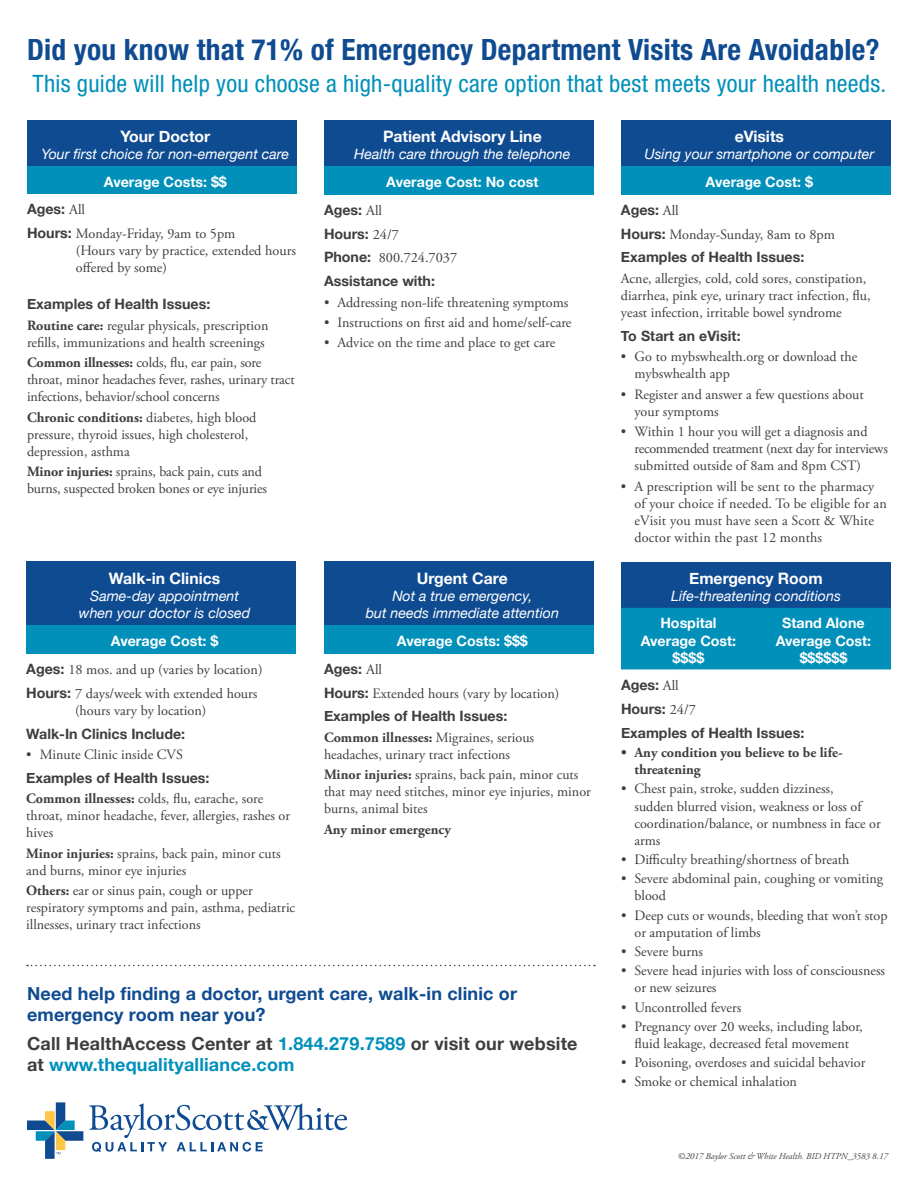
<style>
.page{position:relative;width:918px;height:1188px;background:#fff}
.page>*{position:absolute;margin:0;border:0;box-sizing:border-box;transform-origin:0 0}
.t1{font:700 condensed 29.4px "Helvetica Neue";letter-spacing:.01em;color:#0f4b91}
.t2{font:condensed 24px "Helvetica Neue";letter-spacing:.01em;color:#0090ba}
.heading_sub{font:700 18px/21.6px "Helvetica Neue";letter-spacing:.01em;color:#3e3e3f}
.heading_sub-2{font:700 18px/21.6px "Helvetica Neue";letter-spacing:.01em;color:#0f4b91}
.heading{font:700 15.75px "Helvetica Neue";color:#fff}
.bullet{font:14.25px/17.1px "Adobe Garamond Pro";color:#3e3e3f}
.body{font:14.25px/17.1px "Adobe Garamond Pro";color:#3e3e3f}
.body-2{font:700 14.25px "Helvetica Neue";color:#3e3e3f}
.heading-2{font:italic 14.25px/17.1px "Helvetica Neue";color:#fff;text-align:center}
.subhead{font:700 14.25px/17.1px "Helvetica Neue";color:#fff;text-align:center}
.bullet-2{font:700 14.25px/17.1px "Adobe Garamond Pro";color:#3e3e3f}
.head_sub2{font:italic 14.25px "Helvetica Neue";color:#fff}
.bullet-3{font:700 14.25px "Helvetica Neue";letter-spacing:.01em;color:#3e3e3f}
.t3{font:italic 9px "Adobe Garamond Pro";color:#3e3e3f}
.s1{font-family:"Adobe Garamond Pro";font-weight:400}
.s2{font-family:"Helvetica Neue";font-weight:700}
.s3{font-weight:700}
.s4{color:#0090ba}
</style>
<div class="page">
<div style="left:324px;top:120px;width:270px;height:46px;background:#0f4b91"></div>
<div style="left:324px;top:166px;width:270px;height:28px;background:#0090ba"></div>
<div style="left:621px;top:120px;width:270px;height:46px;background:#0f4b91"></div>
<div style="left:621px;top:166px;width:270px;height:28px;background:#0090ba"></div>
<div style="left:621px;top:562px;width:270px;height:46px;background:#0f4b91"></div>
<div style="left:621px;top:608px;width:270px;height:61px;background:#0090ba"></div>
<div style="left:27px;top:120px;width:270px;height:46px;background:#0f4b91"></div>
<div style="left:27px;top:166px;width:270px;height:27px;background:#0090ba"></div>
<div style="left:26px;top:562px;width:270px;height:63px;background:#0f4b91"></div>
<div style="left:26px;top:625px;width:270px;height:28px;background:#0090ba"></div>
<div style="left:324px;top:562px;width:270px;height:63px;background:#0f4b91"></div>
<div style="left:324px;top:625px;width:270px;height:28px;background:#0090ba"></div>
<svg style="left:27px;top:1102px;width:56px;height:57px"></svg>
<svg style="left:89px;top:1103px;width:258px;height:49px"></svg>
<svg style="left:27px;top:965px;width:568px;height:1px"></svg>
<p class="t1" style="left:27px;top:32px;width:854px">Did you know that 71% of Emergency Department Visits Are Avoidable?</p>
<p class="t2" style="left:33px;top:69px;width:855px">This guide will help you choose a high-quality care option that best meets your health needs.</p>
<p class="heading" style="left:120px;top:124px;width:91px">Your Doctor</p>
<p class="heading-2" style="left:42px;top:146px;width:249px">Your first choice for non-emergent care</p>
<p class="subhead" style="left:104px;top:173px;width:125px">Average Costs: $$</p>
<p class="body-2" style="left:27px;top:198px;width:60px">Ages: <span class="s1">All</span></p>
<p class="body" style="left:76px;top:225px;width:222px;text-indent:-49px"><span class="s2">Hours:</span> Monday-Friday, 9am to 5pm<br>(Hours vary by practice, extended hours offered by some)</p>
<p class="body-2" style="left:27px;top:293px;width:185px">Examples of Health Issues:</p>
<p class="bullet" style="left:27px;top:317px;width:243px"><span class="s3">Routine care:</span> regular physicals, prescription refills, immunizations and health screenings</p>
<p class="bullet" style="left:27px;top:355px;width:269px"><span class="s3">Common illnesses:</span> colds, flu, ear pain, sore throat, minor headaches fever, rashes, urinary tract infections, behavior/school concerns</p>
<p class="bullet" style="left:27px;top:409px;width:231px"><span class="s3">Chronic conditions:</span> diabetes, high blood pressure, thyroid issues, high cholesterol, depression, asthma</p>
<p class="bullet" style="left:27px;top:464px;width:242px"><span class="s3">Minor injuries:</span> sprains, back pain, cuts and burns, suspected broken bones or eye injuries</p>
<p class="heading" style="left:383px;top:124px;width:160px">Patient Advisory Line</p>
<p class="head_sub2" style="left:354px;top:144px;width:218px">Health care through the telephone</p>
<p class="subhead" style="left:386px;top:173px;width:154px">Average Cost: No cost</p>
<p class="body-2" style="left:324px;top:198px;width:60px">Ages: <span class="s1">All</span></p>
<p class="body-2" style="left:324px;top:222px;width:76px">Hours: <span class="s1">24/7</span></p>
<p class="body" style="left:324px;top:250px;width:135px"><span class="s2">Phone:</span> 800.724.7037</p>
<p class="body-2" style="left:324px;top:270px;width:113px">Assistance with:</p>
<p class="bullet" style="left:324px;top:294px;width:246px">• Addressing non-life threatening symptoms</p>
<p class="bullet" style="left:324px;top:314px;width:249px">• Instructions on first aid and home/self-care</p>
<p class="bullet" style="left:324px;top:335px;width:233px">• Advice on the time and place to get care</p>
<p class="heading" style="left:109px;top:566px;width:113px">Walk-in Clinics</p>
<p class="heading-2" style="left:79px;top:588px;width:173px">Same-day appointment when your doctor is closed</p>
<p class="subhead" style="left:111px;top:632px;width:109px">Average Cost: $</p>
<p class="body" style="left:26px;top:661px;width:238px"><span class="s2">Ages:</span> 18 mos. and up (varies by location)</p>
<p class="body" style="left:26px;top:685px;width:233px;text-align:center"><span class="s2">Hours:</span> 7 days/week with extended hours (hours vary by location)</p>
<p class="body-2" style="left:26px;top:722px;width:161px">Walk-In Clinics Include:</p>
<p class="bullet" style="left:26px;top:746px;width:158px">• Minute Clinic inside CVS</p>
<p class="body-2" style="left:26px;top:766px;width:185px">Examples of Health Issues:</p>
<p class="bullet" style="left:26px;top:790px;width:265px"><span class="s3">Common illnesses:</span> colds, flu, earache, sore throat, minor headache, fever, allergies, rashes or hives</p>
<p class="bullet" style="left:26px;top:845px;width:256px"><span class="s3">Minor injuries:</span> sprains, back pain, minor cuts and burns, minor eye injuries</p>
<p class="bullet" style="left:26px;top:882px;width:271px"><span class="s3">Others:</span> ear or sinus pain, cough or upper respiratory symptoms and pain, asthma, pediatric illnesses, urinary tract infections</p>
<p class="heading" style="left:417px;top:566px;width:92px">Urgent Care</p>
<p class="heading-2" style="left:366px;top:588px;width:195px">Not a true emergency,<br>but needs immediate attention</p>
<p class="subhead" style="left:397px;top:632px;width:132px">Average Costs: $$$</p>
<p class="body-2" style="left:324px;top:657px;width:60px">Ages: <span class="s1">All</span></p>
<p class="body" style="left:324px;top:685px;width:237px"><span class="s2">Hours:</span> Extended hours (vary by location)</p>
<p class="body-2" style="left:324px;top:705px;width:185px">Examples of Health Issues:</p>
<p class="bullet" style="left:324px;top:729px;width:212px"><span class="s3">Common illnesses:</span> Migraines, serious headaches, urinary tract infections</p>
<p class="bullet" style="left:324px;top:767px;width:268px"><span class="s3">Minor injuries:</span> sprains, back pain, minor cuts that may need stitches, minor eye injuries, minor burns, animal bites</p>
<p class="bullet-2" style="left:324px;top:821px;width:129px">Any minor emergency</p>
<p class="heading_sub-2" style="left:27px;top:983px;width:492px">Need help finding a doctor, urgent care, walk-in clinic or emergency room near you?</p>
<p class="heading_sub" style="left:27px;top:1033px;width:552px">Call HealthAccess Center at <span class="s4">1.844.279.7589</span> or visit our website at <span class="s4">www.thequalityalliance.com</span></p>
<p class="heading" style="left:735px;top:124px;width:51px">eVisits</p>
<p class="head_sub2" style="left:644px;top:144px;width:231px">Using your smartphone or computer</p>
<p class="subhead" style="left:706px;top:173px;width:109px">Average Cost: $</p>
<p class="body-2" style="left:621px;top:198px;width:59px">Ages: <span class="s1">All</span></p>
<p class="body" style="left:621px;top:226px;width:215px"><span class="s2">Hours:</span> Monday-Sunday, 8am to 8pm</p>
<p class="body-2" style="left:621px;top:246px;width:185px">Examples of Health Issues:</p>
<p class="bullet" style="left:621px;top:270px;width:251px">Acne, allergies, cold, cold sores, constipation, diarrhea, pink eye, urinary tract infection, flu, yeast infection, irritable bowel syndrome</p>
<p class="bullet-3" style="left:621px;top:325px;width:121px">To Start an eVisit:</p>
<p class="bullet" style="left:634px;top:349px;width:224px;text-indent:-14px">• Go to mybswhealth.org or download the mybswhealth app</p>
<p class="bullet" style="left:634px;top:386px;width:231px;text-indent:-14px">• Register and answer a few questions about your symptoms</p>
<p class="bullet" style="left:634px;top:423px;width:255px;text-indent:-14px">• Within 1 hour you will get a diagnosis and recommended treatment (next day for interviews submitted outside of 8am and 8pm CST)</p>
<p class="bullet" style="left:634px;top:478px;width:254px;text-indent:-14px">• A prescription will be sent to the pharmacy of your choice if needed. To be eligible for an eVisit you must have seen a Scott &amp; White doctor within the past 12 months</p>
<p class="heading" style="left:689px;top:566px;width:135px">Emergency Room</p>
<p class="heading-2" style="left:671px;top:588px;width:171px">Life-threatening conditions</p>
<p class="subhead" style="left:641px;top:615px;width:97px">Hospital<br>Average Cost: $$$$</p>
<p class="subhead" style="left:776px;top:615px;width:97px">Stand Alone<br>Average Cost: $$$$$$</p>
<p class="body-2" style="left:621px;top:674px;width:59px">Ages: <span class="s1">All</span></p>
<p class="body-2" style="left:621px;top:698px;width:76px">Hours: <span class="s1">24/7</span></p>
<p class="body-2" style="left:621px;top:722px;width:185px">Examples of Health Issues:</p>
<p class="bullet-2" style="left:634px;top:744px;width:210px;text-indent:-14px">• Any condition you believe to be life&shy;threatening</p>
<p class="bullet" style="left:634px;top:781px;width:248px;text-indent:-14px">• Chest pain, stroke, sudden dizziness,<br>sudden blurred vision, weakness or loss of coordination/balance, or numbness in face or arms</p>
<p class="bullet" style="left:621px;top:851px;width:230px">• Difficulty breathing/shortness of breath</p>
<p class="bullet" style="left:634px;top:871px;width:250px;text-indent:-14px">• Severe abdominal pain, coughing or vomiting blood</p>
<p class="bullet" style="left:634px;top:907px;width:255px;text-indent:-14px">• Deep cuts or wounds, bleeding that won’t stop or amputation of limbs</p>
<p class="bullet" style="left:621px;top:943px;width:83px">• Severe burns</p>
<p class="bullet" style="left:634px;top:963px;width:252px;text-indent:-14px">• Severe head injuries with loss of consciousness or new seizures</p>
<p class="bullet" style="left:621px;top:999px;width:122px">• Uncontrolled fevers</p>
<p class="bullet" style="left:621px;top:1018px;width:243px;text-align:center">• Pregnancy over 20 weeks, including labor, fluid leakage, decreased fetal movement</p>
<p class="bullet" style="left:621px;top:1055px;width:246px">• Poisoning, overdoses and suicidal behavior</p>
<p class="bullet" style="left:621px;top:1074px;width:177px">• Smoke or chemical inhalation</p>
<p class="t3" style="left:678px;top:1151px;width:212px">©2017 Baylor Scott &amp; White Health. BID HTPN_3583 8.17</p>
</div>
